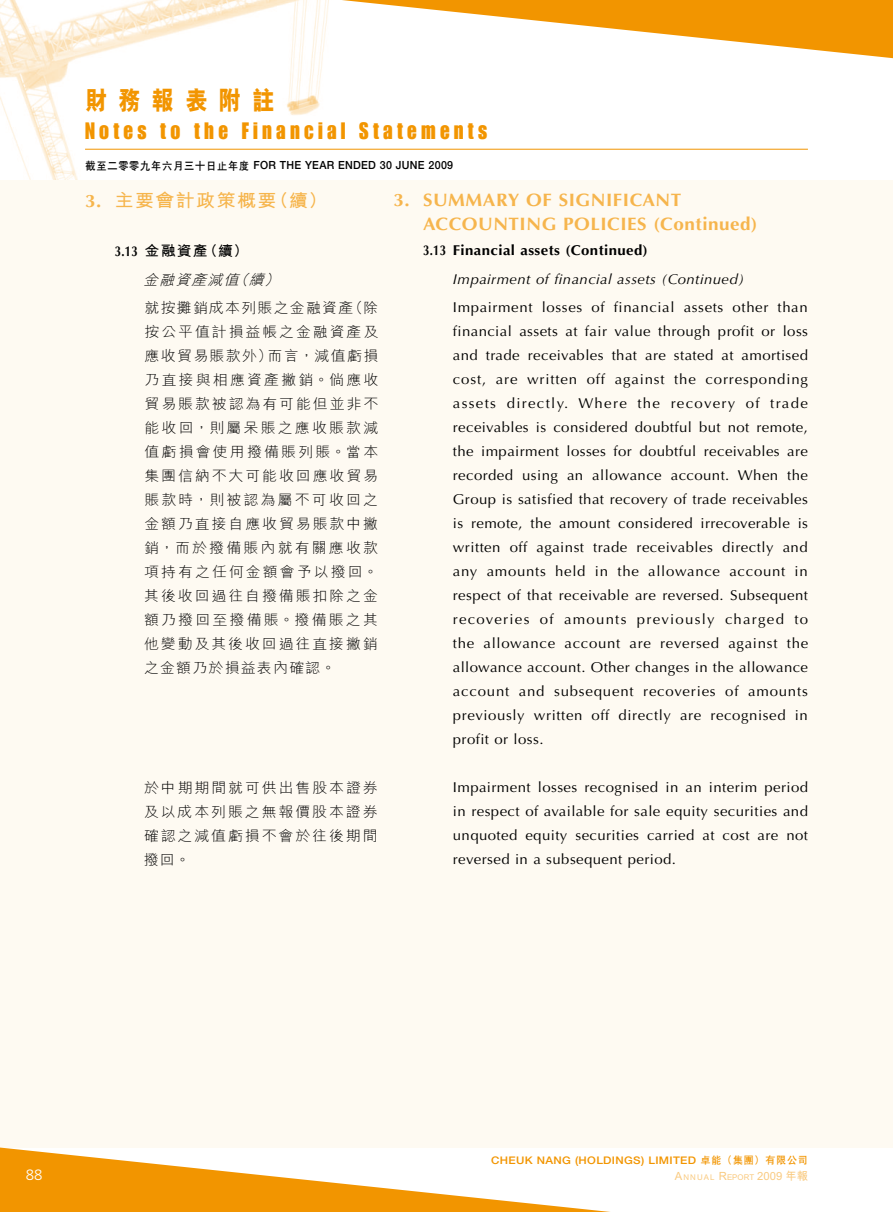
<style>
.page{position:relative;width:893px;height:1212px;background:#fff}
.page>*{position:absolute;margin:0;border:0;box-sizing:border-box;transform-origin:0 0}
.t1{font:800 26.25px "M Hei HK";letter-spacing:.5em;color:#f29500;scale:.85 1}
.t2{font:23.25px "Impact LT Std";letter-spacing:.2em;color:#f29500;scale:.92 1}
.t3{font:700 18px/24px "Optima LT Std";letter-spacing:.03em;color:#f6b54d;scale:1.05 1}
.t4{font:700 18px "M Hei HK";letter-spacing:.08em;color:#f6b54d;scale:1.05 1}
.t5{font:300 15px "Frutiger LT Std";color:#fff}
.t6{font:14.25px/24px "Optima LT Std";letter-spacing:.03em;color:#000;text-align:justify;scale:1.05 1}
.t7{font:300 14.25px/24px "M Hei HK";letter-spacing:.125em;color:#000;text-align:justify;scale:1.05 1}
.t8{font:italic 14.25px "Optima LT Std";letter-spacing:.03em;color:#000;scale:1.05 1}
.t9{font:700 14.25px "Optima LT Std";letter-spacing:.03em;color:#000;scale:.8 1}
.t10{font:italic 300 14.25px/28.2px "M Hei HK";color:#000;scale:1.05 1}
.t11{font:500 11.25px "Helvetica Neue LT Std";letter-spacing:.03em;color:#000;scale:.95 1}
.t12{font:500 10.5px "Helvetica Neue LT Std";letter-spacing:.03em;color:#f29500;scale:1.1 1}
.t13{font:700 7.8px "M Hei HK";color:#f9ca80}
.s1{font-family:"C Hei 2 HK";font-weight:700}
.s2{font-family:"Optima LT Std"}
.s3{font-family:"Optima LT Std";font-weight:700;font-style:normal}
.s4{font-weight:700;font-style:normal}
.s5{font-size:11.25px}
</style>
<div class="page">
<img style="left:0;top:0;width:405px;height:181px">
<div style="left:0;top:181px;width:893px;height:967px;background:#fefaf2"></div>
<svg style="left:0;top:1147px;width:610px;height:65px"></svg>
<hr style="left:85px;top:149px;width:723px;height:1px;background:#f29500">
<svg style="left:342px;top:0;width:551px;height:58px"></svg>
<h1 class="t1" style="left:85px;top:83px;width:225px">財務報表附註</h1>
<h2 class="t2" style="left:85px;top:117px;width:439px">Notes to the Financial Statements</h2>
<p class="t11" style="left:85px;top:158px;width:389px"><span class="s1">截至二零零九年六月三十日止年度</span> FOR THE YEAR ENDED 30 JUNE 2009</p>
<p class="t3" style="left:423px;top:188px;width:320px;text-indent:-30px">3. SUMMARY OF SIGNI FICANT<br>ACCOUNTI NG POLI CIES (Continued)</p>
<p class="t9" style="left:423px;top:242px;width:282px">3.13 Financial assets (Continued)</p>
<p class="t8" style="left:453px;top:271px;width:279px">Impairment of financial assets (Continued)</p>
<p class="t6" style="left:453px;top:295px;width:340px">Impairment losses of financial assets other than financial assets at fair value through profit or loss and trade receivables that are stated at amortised cost, are written off against the corresponding assets directly. Where the recovery of trade receivables is considered doubtful but not remote, the impairment losses for doubtful receivables are recorded using an allowance account. When the Group is satisfied that recovery of trade receivables is remote, the amount considered irrecoverable is written off against trade receivables directly and any amounts held in the allowance account in respect of that receivable are reversed. Subsequent recoveries of amounts previously charged to the allowance account are reversed against the allowance account. Other changes in the allowance account and subsequent recoveries of amounts previously written off directly are recognised in profit or loss.</p>
<p class="t6" style="left:453px;top:775px;width:340px">Impairment losses recognised in an interim period in respect of available for sale equity securities and unquoted equity securities carried at cost are not reversed in a subsequent period.</p>
<p class="t4" style="left:85px;top:188px;width:232px"><span class="s2">3.</span> 主要會計政策概要（續）</p>
<p class="t10" style="left:143px;top:236px;width:136px;text-indent:-28px"><span class="s3">3.13</span> <span class="s4">金融資產（續）<br></span>金融資產減值（續）</p>
<p class="t7" style="left:144px;top:295px;width:225px">就按攤銷成本列賬之金融資產（除按公平值計損益帳之金融資產及應收貿易賬款外）而言，減值虧損乃直接與相應資產撇銷。倘應收貿易賬款被認為有可能但並非不能收回，則屬呆賬之應收賬款減值虧損會使用撥備賬列賬。當本集團信納不大可能收回應收貿易賬款時，則被認為屬不可收回之金額乃直接自應收貿易賬款中撇銷，而於撥備賬內就有關應收款項持有之任何金額會予以撥回。其後收回過往自撥備賬扣除之金額乃撥回至撥備賬。撥備賬之其他變動及其後收回過往直接撇銷之金額乃於損益表內確認。</p>
<p class="t7" style="left:144px;top:775px;width:224px">於中期期間就可供出售股本證券及以成本列賬之無報價股本證券確認之減值虧損不會於往後期間撥回。</p>
<p class="t5" style="left:26px;top:1166px;width:18px">88</p>
<p class="t12" style="left:491px;top:1154px;width:290px">CHEUK NANG (HOLDINGS) LIMITED <span class="s1">卓能（集團）有限公司</span></p>
<p class="t13" style="left:675px;top:1171px;width:135px"><span class="s5">A</span>N N UAL <span class="s5">R</span>EPORT <span class="s5">2009 年報</span></p>
</div>
